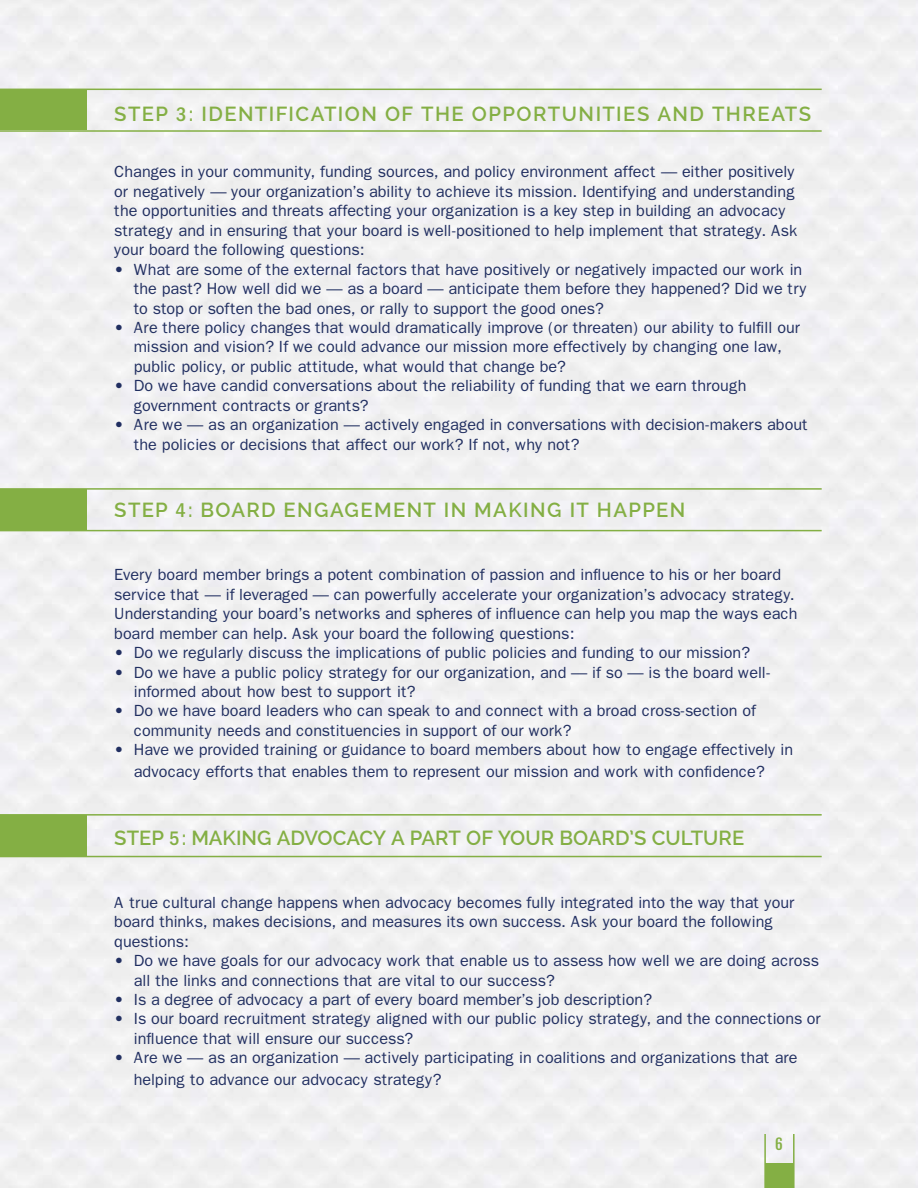
<style>
.page{position:relative;width:918px;height:1188px;background:#f1f0f1}
.page>*{position:absolute;margin:0;border:0;box-sizing:border-box;transform-origin:0 0}
.t1{font:600 20.25px "Raleway";letter-spacing:.06em;color:#84af44}
.t2{font:600 20.25px "Raleway";color:#84af44}
.t3{font:16.2px/19.5px "Franklin Gothic";letter-spacing:-.005em;color:#212f61}
.t4{font:15px "Fjalla One";color:#84af44}
.s1{font-family:"Franklin Gothic";font-weight:500;font-stretch:condensed}
</style>
<div class="page">
<hr style="left:0;top:89px;width:822px;height:1px;background:#84af44">
<hr style="left:0;top:488px;width:822px;height:2px;background:#84af44">
<hr style="left:0;top:814px;width:822px;height:2px;background:#84af44">
<hr style="left:764px;top:1134px;width:2px;height:54px;background:#84af44">
<hr style="left:0;top:130px;width:822px;height:2px;background:#84af44">
<hr style="left:0;top:530px;width:822px;height:1px;background:#84af44">
<hr style="left:0;top:856px;width:822px;height:1px;background:#84af44">
<hr style="left:793px;top:1134px;width:2px;height:54px;background:#84af44">
<div style="left:1px;top:89px;width:86px;height:41px;background:#84af44"></div>
<div style="left:1px;top:489px;width:86px;height:41px;background:#84af44"></div>
<div style="left:1px;top:815px;width:86px;height:41px;background:#84af44"></div>
<div style="left:765px;top:1163px;width:29px;height:25px;background:#84af44"></div>
<p class="t1" style="left:114px;top:102px;width:698px">STEP <span class="s1">3</span>: ID ENTIFICATION OF THE OPPORTUNITIES AND THREATS</p>
<p class="t3" style="left:114px;top:162px;width:685px">Changes in your community, funding sources, and policy environment affect — either positively or negatively — your organization’s ability to achieve its mission. Identifying and understanding the opportunities and threats affecting your organization is a key step in building an advocacy strategy and in ensuring that your board is well-positioned to help implement that strategy. Ask your board the following questions:</p>
<p class="t3" style="left:134px;top:260px;width:675px;text-indent:-19px">• What are some of the external factors that have positively or negatively impacted our work in the past? How well did we — as a board — anticipate them before they happened? Did we try to stop or soften the bad ones, or rally to support the good ones?</p>
<p class="t3" style="left:134px;top:318px;width:668px;text-indent:-20px">• Are there policy changes that would dramatically improve (or threaten) our ability to fulfill our mission and vision? If we could advance our mission more effectively by changing one law, public policy, or public attitude, what would that change be?</p>
<p class="t3" style="left:134px;top:376px;width:614px;text-indent:-20px">• Do we have candid conversations about the reliability of funding that we earn through government contracts or grants?</p>
<p class="t3" style="left:134px;top:415px;width:676px;text-indent:-20px">• Are we — as an organization — actively engaged in conversations with decision-makers about the policies or decisions that affect our work? If not, why not?</p>
<p class="t1" style="left:114px;top:499px;width:573px">STEP <span class="s1">4</span>: BOARD ENGAGEMENT IN MAKING IT HAPPEN</p>
<p class="t3" style="left:114px;top:565px;width:685px">Every board member brings a potent combination of passion and influence to his or her board service that — if leveraged — can powerfully accelerate your organization’s advocacy strategy.<br>Understanding your board’s networks and spheres of influence can help you map the ways each board member can help. Ask your board the following questions:</p>
<p class="t3" style="left:114px;top:643px;width:637px">• Do we regularly discuss the implications of public policies and funding to our mission?</p>
<p class="t3" style="left:134px;top:662px;width:638px;text-indent:-20px">• Do we have a public policy strategy for our organization, and — if so — is the board well&shy;informed about how best to support it?</p>
<p class="t3" style="left:134px;top:701px;width:624px;text-indent:-20px">• Do we have board leaders who can speak to and connect with a broad cross-section of community needs and constituencies in support of our work?</p>
<p class="t3" style="left:114px;top:739px;width:681px;line-height:21.8px;text-align:center">• Have we provided training or guidance to board members about how to engage effectively in advocacy efforts that enables them to represent our mission and work with confidence?</p>
<p class="t2" style="left:114px;top:826px;width:632px">STEP <span class="s1">5</span>: MAKING ADVOCACY A PART OF YOUR BOARD’S CULTURE</p>
<p class="t3" style="left:114px;top:893px;width:682px">A true cultural change happens when advocacy becomes fully integrated into the way that your board thinks, makes decisions, and measures its own success. Ask your board the following questions:</p>
<p class="t3" style="left:134px;top:951px;width:687px;text-indent:-20px">• Do we have goals for our advocacy work that enable us to assess how well we are doing across all the links and connections that are vital to our success?</p>
<p class="t3" style="left:114px;top:990px;width:539px">• Is a degree of advocacy a part of every board member’s job description?</p>
<p class="t3" style="left:134px;top:1009px;width:689px;text-indent:-20px">• Is our board recruitment strategy aligned with our public policy strategy, and the connections or influence that will ensure our success?</p>
<p class="t3" style="left:134px;top:1047px;width:665px;line-height:21.8px;text-indent:-20px">• Are we — as an organization — actively participating in coalitions and organizations that are helping to advance our advocacy strategy?</p>
<p class="t4" style="left:775px;top:1135px;width:9px">6</p>
</div>
